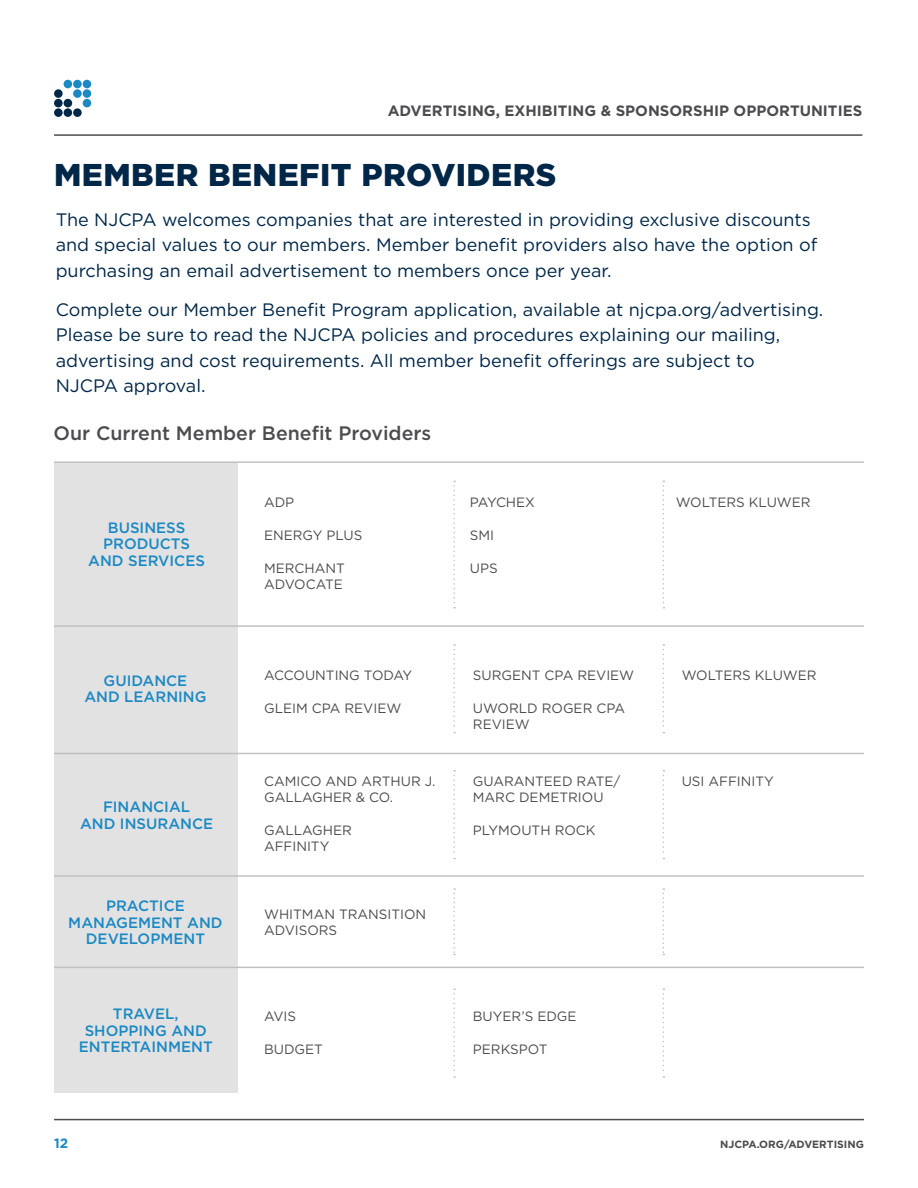
<style>
.page{position:relative;width:918px;height:1188px;background:#fff}
.page>*{position:absolute;margin:0;border:0;box-sizing:border-box;transform-origin:0 0}
.Subhead_title{font:900 31.5px "Gotham";letter-spacing:.015em;color:#002748}
.Body_Text{font:500 19.5px "Gotham";color:#4b4c4d}
.Body_Text-2{font:18px/25.5px "Gotham";color:#002748}
.Subhead_2{font:500 15px/16.5px "Gotham";color:#1b89c3;text-align:center}
.t1{font:700 15px "Gotham";color:#4b4c4d}
.Subhead_2-2{font:13.5px/16.2px "Gotham";color:#4b4c4d}
.Subhead_2-3{font:13.5px "Gotham";letter-spacing:-.03em;color:#4b4c4d}
.t2{font:700 13.5px "Gotham";color:#1b89c3}
.t3{font:700 10.5px "Gotham";color:#4b4c4d}
</style>
<div class="page">
<hr style="left:54px;top:1119px;width:810px;height:1px;background:#4b4c4d">
<hr style="left:54px;top:134px;width:808px;height:2px;background:#4b4c4d">
<div style="left:54px;top:89px;width:9px;height:9px;background:#002748;border-radius:50%"></div>
<div style="left:54px;top:99px;width:9px;height:8px;background:#002748;border-radius:50%"></div>
<div style="left:64px;top:80px;width:8px;height:8px;background:#1b89c3;border-radius:50%"></div>
<div style="left:73px;top:80px;width:9px;height:8px;background:#1b89c3;border-radius:50%"></div>
<div style="left:83px;top:80px;width:8px;height:8px;background:#1b89c3;border-radius:50%"></div>
<div style="left:73px;top:89px;width:9px;height:9px;background:#1b89c3;border-radius:50%"></div>
<div style="left:83px;top:89px;width:8px;height:9px;background:#1b89c3;border-radius:50%"></div>
<div style="left:64px;top:99px;width:8px;height:8px;background:#002748;border-radius:50%"></div>
<div style="left:83px;top:99px;width:8px;height:8px;background:#1b89c3;border-radius:50%"></div>
<div style="left:54px;top:108px;width:9px;height:9px;background:#002748;border-radius:50%"></div>
<div style="left:64px;top:108px;width:8px;height:9px;background:#002748;border-radius:50%"></div>
<div style="left:73px;top:108px;width:9px;height:9px;background:#002748;border-radius:50%"></div>
<div style="left:54px;top:462px;width:184px;height:631px;background:#e3e2e2"></div>
<hr style="left:54px;top:967px;width:810px;height:1px;background:#bfc0c0">
<hr style="left:54px;top:875px;width:810px;height:2px;background:#bfc0c0">
<hr style="left:54px;top:625px;width:810px;height:2px;background:#bfc0c0">
<hr style="left:54px;top:461px;width:810px;height:2px;background:#bfc0c0">
<hr style="left:54px;top:753px;width:810px;height:1px;background:#bfc0c0">
<svg style="left:453px;top:644px;width:2px;height:89px"></svg>
<svg style="left:663px;top:644px;width:1px;height:89px"></svg>
<svg style="left:453px;top:770px;width:2px;height:89px"></svg>
<svg style="left:663px;top:770px;width:1px;height:89px"></svg>
<svg style="left:453px;top:888px;width:2px;height:67px"></svg>
<svg style="left:663px;top:888px;width:1px;height:67px"></svg>
<svg style="left:453px;top:988px;width:2px;height:90px"></svg>
<svg style="left:663px;top:988px;width:1px;height:90px"></svg>
<svg style="left:453px;top:481px;width:2px;height:127px"></svg>
<svg style="left:663px;top:481px;width:1px;height:127px"></svg>
<p class="t1" style="left:388px;top:100px;width:476px">ADVERTISING, EXHIBITING &amp; SPONSORSHIP OPPORTUNITIES</p>
<p class="Subhead_title" style="left:54px;top:154px;width:504px">MEMBER BENEFIT PROVIDERS</p>
<p class="Body_Text-2" style="left:56px;top:206px;width:763px">The NJCPA welcomes companies that are interested in providing exclusive discounts and special values to our members. Member benefit providers also have the option of purchasing an email advertisement to members once per year.</p>
<p class="Body_Text-2" style="left:56px;top:296px;width:769px">Complete our Member Benefit Program application, available at njcpa.org/advertising.<br>Please be sure to read the NJCPA policies and procedures explaining our mailing, advertising and cost requirements. All member benefit offerings are subject to<br>NJCPA approval.</p>
<p class="Body_Text" style="left:53px;top:421px;width:379px">Our Current Member Benefit Providers</p>
<p class="Subhead_2" style="left:88px;top:519px;width:118px">BUSINESS<br>PRODUCTS<br>AND SERVICES</p>
<p class="Subhead_2-2" style="left:264px;top:493px;width:32px">ADP</p>
<p class="Subhead_2-2" style="left:264px;top:526px;width:100px">ENERGY PLUS</p>
<p class="Subhead_2-2" style="left:264px;top:559px;width:82px">MERCHANT<br>ADVOCATE</p>
<p class="Subhead_2" style="left:84px;top:672px;width:124px">GUIDANCE<br>AND LEARNING</p>
<p class="Subhead_2-2" style="left:264px;top:667px;width:150px">ACCOUNTING TODAY</p>
<p class="Subhead_2-2" style="left:264px;top:700px;width:139px">GLEIM CPA REVIEW</p>
<p class="Subhead_2" style="left:80px;top:799px;width:135px">FINANCIAL<br>AND INSURANCE</p>
<p class="Subhead_2-2" style="left:264px;top:773px;width:173px">CAMICO AND ARTHUR J.<br>GALLAGHER &amp; CO.</p>
<p class="Subhead_2-2" style="left:264px;top:822px;width:89px">GALLAGHER<br>AFFINITY</p>
<p class="Subhead_2" style="left:68px;top:898px;width:156px">PRACTICE<br>MANAGEMENT AND<br>DEVELOPMENT</p>
<p class="Subhead_2-2" style="left:264px;top:906px;width:164px">WHITMAN TRANSITION<br>ADVISORS</p>
<p class="Subhead_2" style="left:79px;top:1006px;width:135px">TRAVEL,<br>SHOPPING AND<br>ENTERTAINMENT</p>
<p class="Subhead_2-2" style="left:264px;top:1007px;width:34px">AVIS</p>
<p class="Subhead_2-2" style="left:264px;top:1040px;width:60px">BUDGET</p>
<p class="Subhead_2-3" style="left:470px;top:493px;width:67px">PAYCHEX</p>
<p class="Subhead_2-2" style="left:470px;top:526px;width:26px">SMI</p>
<p class="Subhead_2-2" style="left:470px;top:559px;width:29px">UPS</p>
<p class="Subhead_2-2" style="left:473px;top:667px;width:163px">SURGENT CPA REVIEW</p>
<p class="Subhead_2-2" style="left:473px;top:700px;width:154px">UWORLD ROGER CPA<br>REVIEW</p>
<p class="Subhead_2-2" style="left:473px;top:773px;width:149px">GUARANTEED RATE/<br>MARC DEMETRIOU</p>
<p class="Subhead_2-2" style="left:473px;top:822px;width:124px">PLYMOUTH ROCK</p>
<p class="Subhead_2-2" style="left:473px;top:1007px;width:105px">BUYER’S EDGE</p>
<p class="Subhead_2-2" style="left:473px;top:1040px;width:76px">PERKSPOT</p>
<p class="Subhead_2-2" style="left:676px;top:493px;width:136px">WOLTERS KLUWER</p>
<p class="Subhead_2-2" style="left:682px;top:667px;width:136px">WOLTERS KLUWER</p>
<p class="Subhead_2-2" style="left:682px;top:773px;width:94px">USI AFFINITY</p>
<p class="t2" style="left:54px;top:1134px;width:16px">12</p>
<p class="t3" style="left:720px;top:1137px;width:145px">NJCPA.ORG/ADVERTISING</p>
</div>
